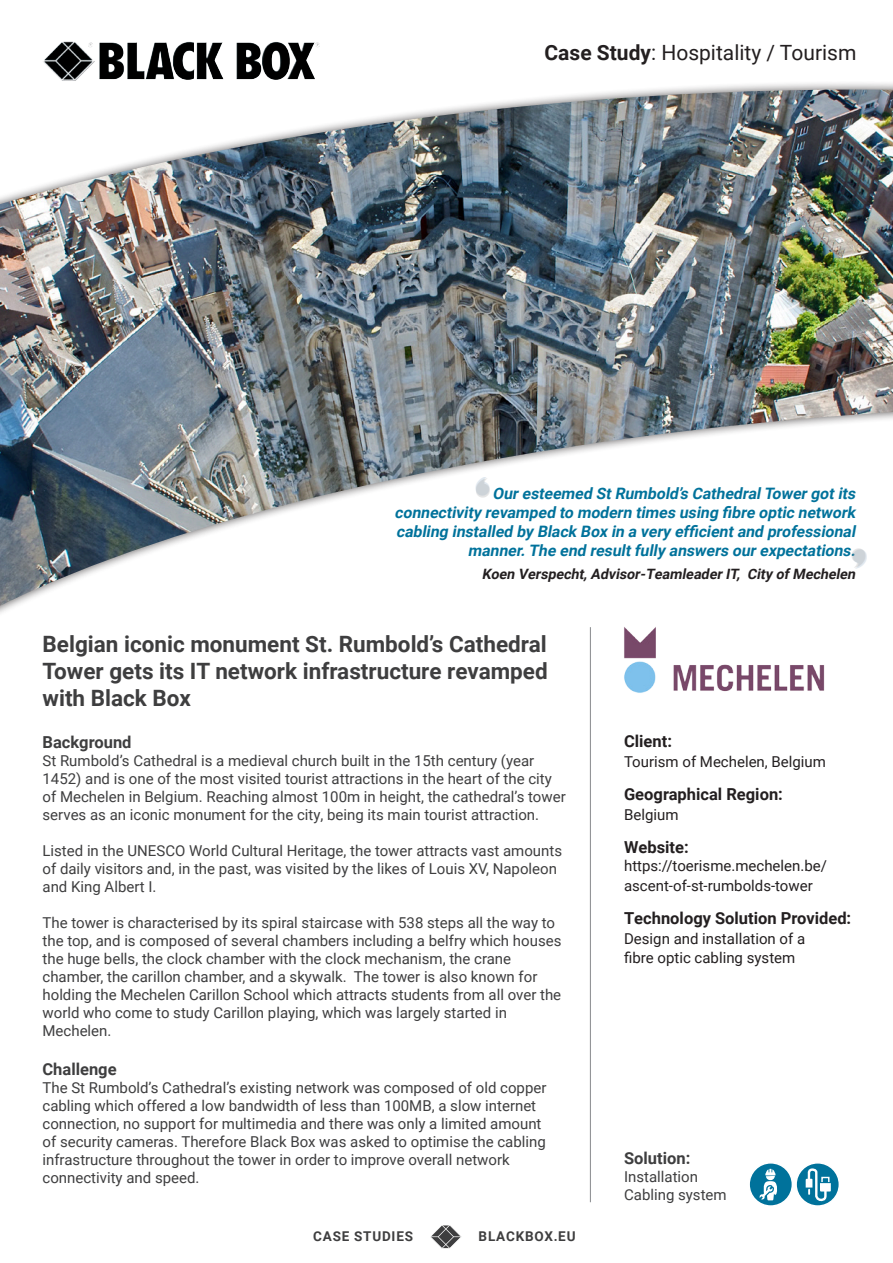
<style>
.page{position:relative;width:893px;height:1263px;background:#fff}
.page>*{position:absolute;margin:0;border:0;box-sizing:border-box;transform-origin:0 0}
.t1{font:800 42.75px "Gill Sans";color:#000}
.t2{font:800 42.75px "Gill Sans";color:#b5c8da}
.t3{font:700 22.5px/27px "Roboto";color:#3e3e3f;text-align:justify}
.t4{font:21px "Roboto";color:#231f20}
.t5{font:700 16.5px "Roboto";color:#231f20}
.t6{font:700 16.5px "Roboto";color:#3e3e3f}
.t7{font:italic 700 15.75px/18.9px "Roboto";color:#00729b;text-align:right}
.t8{font:15px/18px "Roboto";color:#3e3e3f}
.t9{font:15px/19.8px "Roboto";color:#231f20}
.t10{font:italic 700 14.25px "Roboto";color:#231f20}
.t11{font:700 13.5px "Roboto";letter-spacing:.06em;color:#3e3e3f}
.s1{font-weight:700}
</style>
<div class="page">
<img style="left:43px;top:41px;width:277px;height:39px">
<img style="left:624px;top:627px;width:201px;height:66px">
<img style="left:0;top:90px;width:893px;height:516px">
<hr style="left:590px;top:627px;width:1px;height:575px;background:#939598">
<svg style="left:430px;top:1225px;width:32px;height:24px"></svg>
<svg style="left:796px;top:1163px;width:43px;height:43px"></svg>
<svg style="left:806px;top:1169px;width:25px;height:33px"></svg>
<div style="left:821px;top:1177px;width:8px;height:6px;border:1px solid #fff"></div>
<div style="left:795px;top:1162px;width:45px;height:45px;border:2px solid #fff;border-radius:50%"></div>
<div style="left:749px;top:1163px;width:43px;height:43px;background:#00729b;border-radius:50%"></div>
<svg style="left:759px;top:1169px;width:19px;height:31px"></svg>
<div style="left:748px;top:1162px;width:45px;height:45px;border:2px solid #fff;border-radius:50%"></div>
<p class="t4" style="left:545px;top:38px;width:313px"><span class="s1">Case Study</span>: Hospitality / Tourism</p>
<h1 class="t1" style="left:475px;top:468px;width:19px">‘</h1>
<p class="t7" style="left:395px;top:484px;width:466px">Ouresteemed StRumbold’s CathedralTowergotits<br>connectivity revamped to modern times using fibre optic network cabling installed by Black Box in a very efficientand professional manner.The end resultfully answers ourexpectations.</p>
<p class="t10" style="left:482px;top:564px;width:378px">Koen Verspecht,Advisor-TeamleaderIT, City ofMechelen</p>
<h1 class="t2" style="left:869px;top:579px;width:19px;rotate:-180deg">‘</h1>
<p class="t3" style="left:43px;top:629px;width:507px">Belgian iconic monument St. Rumbold’s Cathedral Tower gets its IT network infrastructure revamped with Black Box</p>
<p class="t6" style="left:43px;top:730px;width:91px">Background</p>
<p class="t8" style="left:43px;top:751px;width:525px">St Rumbold’s Cathedral is a medieval church built in the 15th century (year 1452) and is one of the most visited tourist attractions in the heart of the city of Mechelen in Belgium. Reaching almost 100m in height, the cathedral’s tower serves as an iconic monument for the city, being its main tourist attraction.</p>
<p class="t8" style="left:43px;top:841px;width:521px">Listed in the UNESCO World Cultural Heritage, the tower attracts vast amounts of daily visitors and, in the past, was visited by the likes of Louis XV, Napoleon and King Albert I.</p>
<p class="t8" style="left:43px;top:913px;width:520px">The tower is characterised by its spiral staircase with 538 steps all the way to the top, and is composed of several chambers including a belfry which houses the huge bells, the clock chamber with the clock mechanism, the crane chamber, the carillon chamber, and a skywalk. The tower is also known for holding the Mechelen Carillon School which attracts students from all over the world who come to study Carillon playing, which was largely started in Mechelen.</p>
<p class="t6" style="left:43px;top:1058px;width:76px">Challenge</p>
<p class="t8" style="left:43px;top:1078px;width:505px">The St Rumbold’s Cathedral’s existing network was composed of old copper cabling which offered a low bandwidth of less than 100MB, a slow internet connection, no support for multimedia and there was only a limited amount of security cameras. Therefore Black Box was asked to optimise the cabling infrastructure throughout the tower in order to improve overall network</p>
<p class="t8" style="left:43px;top:1168px;width:159px">connectivity and speed.</p>
<p class="t11" style="left:313px;top:1227px;width:101px">CASE STUDIES</p>
<p class="t11" style="left:479px;top:1227px;width:98px">BLACKBOX.EU</p>
<p class="t5" style="left:624px;top:730px;width:49px">Client:</p>
<p class="t9" style="left:624px;top:751px;width:203px">Tourism of Mechelen, Belgium</p>
<p class="t5" style="left:624px;top:783px;width:160px">Geographical Region:</p>
<p class="t9" style="left:624px;top:804px;width:56px">Belgium</p>
<p class="t5" style="left:624px;top:836px;width:66px">Website:</p>
<p class="t9" style="left:624px;top:855px;width:204px">https://toerisme.mechelen.be/ ascent-of-st-rumbolds-tower</p>
<p class="t5" style="left:624px;top:907px;width:229px">Technology Solution Provided:</p>
<p class="t9" style="left:624px;top:928px;width:183px">Design and installation of a fibre optic cabling system</p>
<p class="t6" style="left:624px;top:1147px;width:68px">Solution:</p>
<p class="t8" style="left:624px;top:1167px;width:104px">Installation<br>Cabling system</p>
</div>
